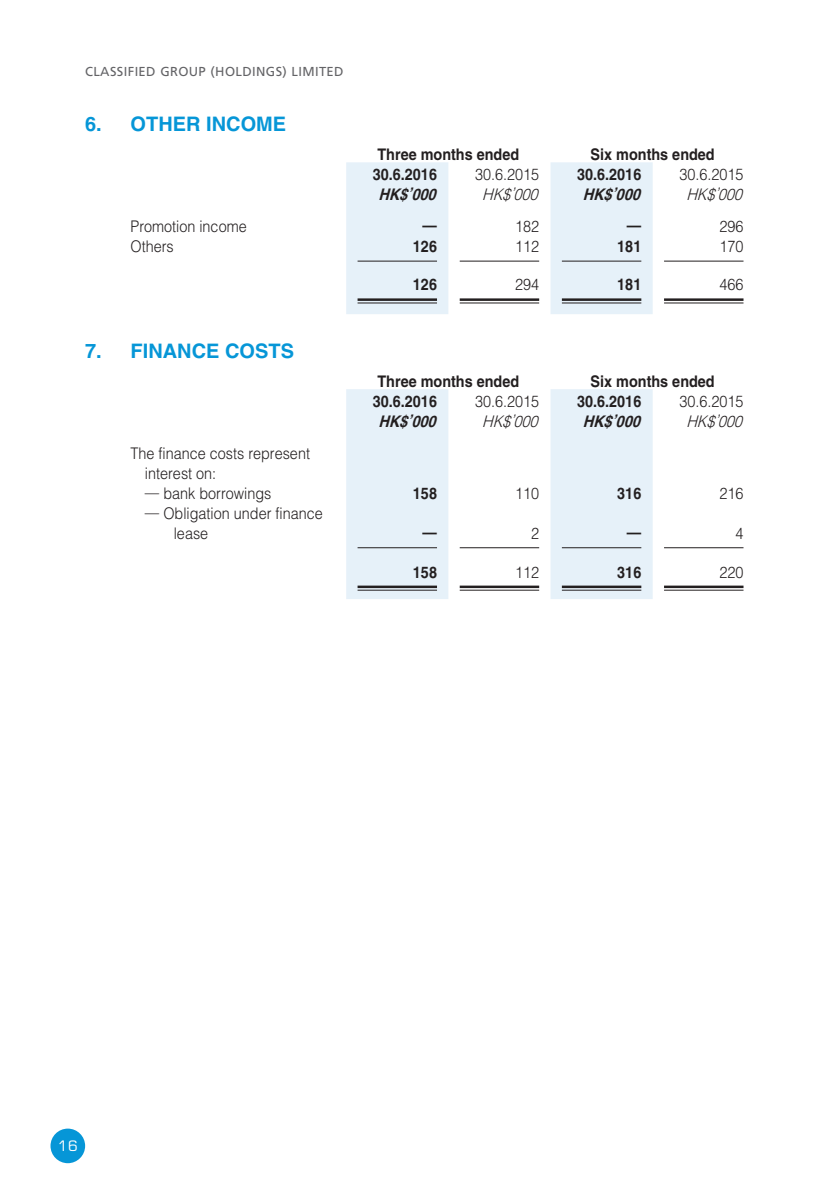
<style>
.page{position:relative;width:840px;height:1191px;background:#fff}
.page>*{position:absolute;margin:0;border:0;box-sizing:border-box;transform-origin:0 0}
._3__標題{font:700 20px "Helvetica LT Std";color:#0696d7}
._1__內文{font:300 16px "Helvetica LT Std";color:#231f20;scale:.9 1}
._1__內文-2{font:700 16px "Helvetica LT Std";color:#231f20;scale:.9 1}
._1__內文-3{font:italic 700 16px "Helvetica LT Std";color:#231f20;scale:.9 1}
._1__內文-4{font:italic 300 16px "Helvetica LT Std";color:#231f20;scale:.9 1}
.t1{font:14px "Eurostile LT Std";color:#fff}
.t2{font:13px "Frutiger LT Std";letter-spacing:.03em;color:#636366}
</style>
<div class="page">
<div style="left:50px;top:1128px;width:35px;height:35px;background:#0696d7;border-radius:50%"></div>
<svg style="left:346px;top:162px;width:306px;height:152px;fill:#e6f1f9"></svg>
<hr style="left:357px;top:261px;width:80px;height:1px;background:#231f20">
<hr style="left:459px;top:261px;width:80px;height:1px;background:#231f20">
<hr style="left:561px;top:261px;width:80px;height:1px;background:#231f20">
<hr style="left:663px;top:261px;width:80px;height:1px;background:#231f20">
<hr style="left:357px;top:298px;width:80px;height:3px;background:#231f20">
<hr style="left:357px;top:302px;width:80px;height:1px;background:#231f20">
<hr style="left:459px;top:298px;width:80px;height:3px;background:#231f20">
<hr style="left:459px;top:302px;width:80px;height:1px;background:#231f20">
<hr style="left:561px;top:298px;width:80px;height:3px;background:#231f20">
<hr style="left:561px;top:302px;width:80px;height:1px;background:#231f20">
<hr style="left:663px;top:298px;width:80px;height:3px;background:#231f20">
<hr style="left:663px;top:302px;width:80px;height:1px;background:#231f20">
<svg style="left:346px;top:389px;width:306px;height:210px;fill:#e6f1f9"></svg>
<hr style="left:357px;top:547px;width:80px;height:1px;background:#231f20">
<hr style="left:459px;top:547px;width:80px;height:1px;background:#231f20">
<hr style="left:561px;top:547px;width:80px;height:1px;background:#231f20">
<hr style="left:663px;top:547px;width:80px;height:1px;background:#231f20">
<hr style="left:357px;top:585px;width:80px;height:3px;background:#231f20">
<hr style="left:357px;top:590px;width:80px;height:1px;background:#231f20">
<hr style="left:459px;top:585px;width:80px;height:3px;background:#231f20">
<hr style="left:459px;top:590px;width:80px;height:1px;background:#231f20">
<hr style="left:561px;top:585px;width:80px;height:3px;background:#231f20">
<hr style="left:561px;top:590px;width:80px;height:1px;background:#231f20">
<hr style="left:663px;top:585px;width:80px;height:3px;background:#231f20">
<hr style="left:663px;top:590px;width:80px;height:1px;background:#231f20">
<p class="t2" style="left:85px;top:64px;width:260px">CLASSIFIED GROUP (HOLDINGS) LIMITED</p>
<p class="_3__標題" style="left:85px;top:112px;width:202px">6. OTHER INCOME</p>
<p class="_1__內文-2" style="left:377px;top:145px;width:159px">Three months ended</p>
<p class="_1__內文-2" style="left:590px;top:145px;width:139px">Six months ended</p>
<p class="_1__內文-2" style="left:372px;top:165px;width:73px">30.6.2016</p>
<p class="_1__內文" style="left:475px;top:165px;width:73px">30.6.2015</p>
<p class="_1__內文-2" style="left:577px;top:165px;width:73px">30.6.2016</p>
<p class="_1__內文" style="left:679px;top:165px;width:73px">30.6.2015</p>
<p class="_1__內文-3" style="left:378px;top:185px;width:70px">HK$’000</p>
<p class="_1__內文-4" style="left:482px;top:185px;width:69px">HK$’000</p>
<p class="_1__內文-3" style="left:582px;top:185px;width:70px">HK$’000</p>
<p class="_1__內文-4" style="left:686px;top:185px;width:69px">HK$’000</p>
<p class="_1__內文" style="left:130px;top:217px;width:130px">Promotion income</p>
<p class="_1__內文-2" style="left:422px;top:216px;width:17px">—</p>
<p class="_1__內文" style="left:515px;top:217px;width:28px">182</p>
<p class="_1__內文-2" style="left:626px;top:216px;width:17px">—</p>
<p class="_1__內文" style="left:719px;top:217px;width:28px">296</p>
<p class="_1__內文" style="left:130px;top:237px;width:50px">Others</p>
<p class="_1__內文-2" style="left:413px;top:237px;width:28px">126</p>
<p class="_1__內文" style="left:515px;top:237px;width:28px">112</p>
<p class="_1__內文-2" style="left:617px;top:237px;width:28px">181</p>
<p class="_1__內文" style="left:719px;top:237px;width:28px">170</p>
<p class="_1__內文-2" style="left:413px;top:275px;width:28px">126</p>
<p class="_1__內文" style="left:515px;top:275px;width:28px">294</p>
<p class="_1__內文-2" style="left:617px;top:275px;width:28px">181</p>
<p class="_1__內文" style="left:719px;top:275px;width:28px">466</p>
<p class="_3__標題" style="left:85px;top:339px;width:210px">7. FINANCE COSTS</p>
<p class="_1__內文-2" style="left:377px;top:372px;width:159px">Three months ended</p>
<p class="_1__內文-2" style="left:590px;top:372px;width:139px">Six months ended</p>
<p class="_1__內文-2" style="left:372px;top:392px;width:73px">30.6.2016</p>
<p class="_1__內文" style="left:475px;top:391px;width:73px">30.6.2015</p>
<p class="_1__內文-2" style="left:577px;top:392px;width:73px">30.6.2016</p>
<p class="_1__內文" style="left:679px;top:391px;width:73px">30.6.2015</p>
<p class="_1__內文-3" style="left:378px;top:412px;width:70px">HK$’000</p>
<p class="_1__內文-4" style="left:482px;top:411px;width:69px">HK$’000</p>
<p class="_1__內文-3" style="left:582px;top:412px;width:70px">HK$’000</p>
<p class="_1__內文-4" style="left:686px;top:411px;width:69px">HK$’000</p>
<p class="_1__內文" style="left:130px;top:443px;width:201px">The finance costs represent</p>
<p class="_1__內文" style="left:145px;top:463px;width:81px">interest on:</p>
<p class="_1__內文" style="left:145px;top:483px;width:142px">— bank borrowings</p>
<p class="_1__內文-2" style="left:413px;top:484px;width:28px">158</p>
<p class="_1__內文" style="left:515px;top:483px;width:28px">110</p>
<p class="_1__內文-2" style="left:617px;top:484px;width:28px">316</p>
<p class="_1__內文" style="left:719px;top:483px;width:28px">216</p>
<p class="_1__內文" style="left:145px;top:503px;width:199px">— Obligation under finance</p>
<p class="_1__內文" style="left:174px;top:523px;width:40px">lease</p>
<p class="_1__內文-2" style="left:422px;top:523px;width:17px">—</p>
<p class="_1__內文" style="left:531px;top:523px;width:10px">2</p>
<p class="_1__內文-2" style="left:626px;top:523px;width:17px">—</p>
<p class="_1__內文" style="left:735px;top:523px;width:10px">4</p>
<p class="_1__內文-2" style="left:413px;top:562px;width:28px">158</p>
<p class="_1__內文" style="left:515px;top:562px;width:28px">112</p>
<p class="_1__內文-2" style="left:617px;top:562px;width:28px">316</p>
<p class="_1__內文" style="left:719px;top:562px;width:28px">220</p>
<p class="t1" style="left:58px;top:1137px;width:21px">16</p>
</div>
